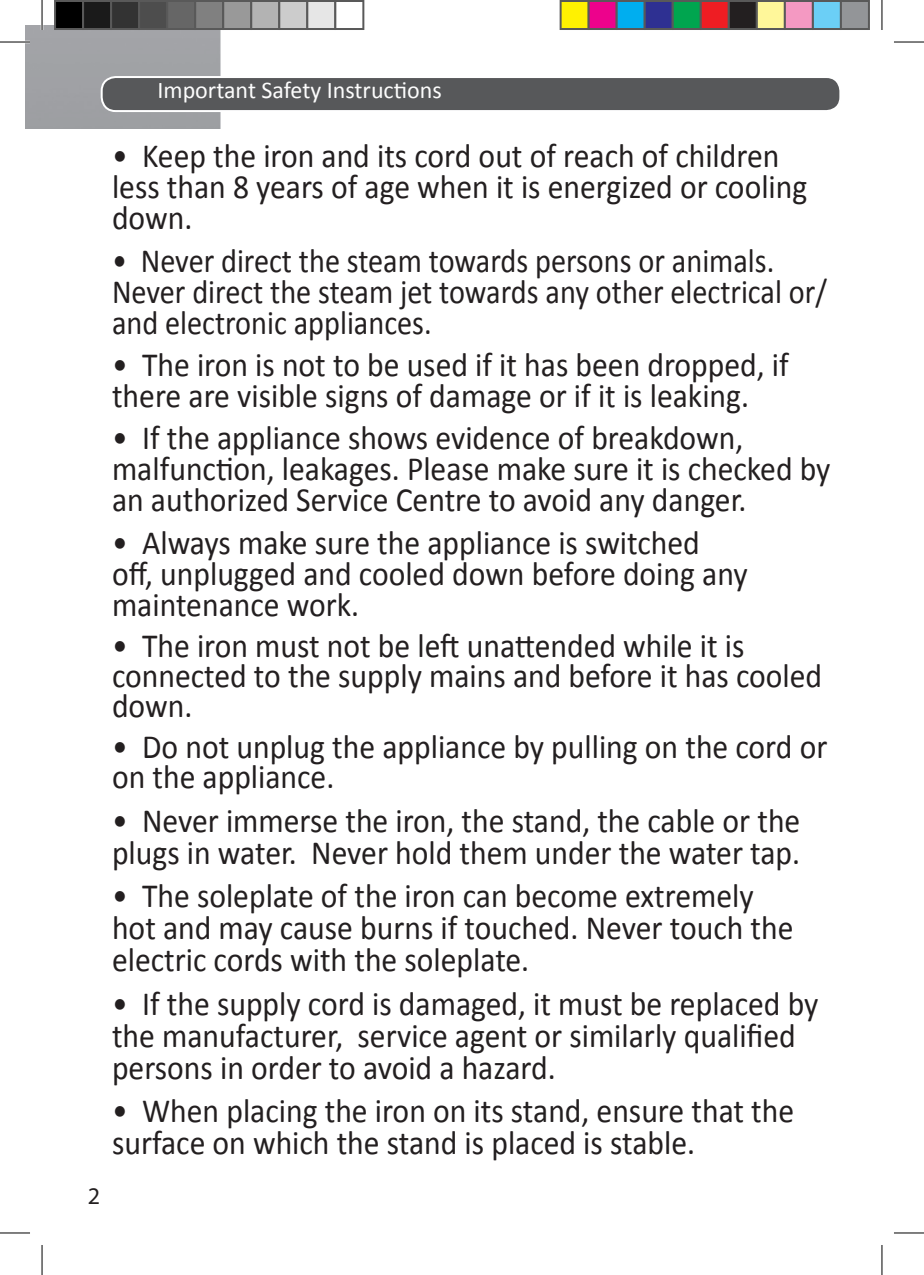
<style>
.page{position:relative;width:924px;height:1275px;background:#fff}
.page>*{position:absolute;margin:0;border:0;box-sizing:border-box;transform-origin:0 0}
.t1{font:34px/31px "Calibri";color:#231f20;scale:.93 1}
.t2{font:34px/31px "Calibri";color:#231f20;scale:.89 1}
.t3{font:24px "Calibri";color:#fdfdfd}
.t4{font:24px "Myriad Pro";color:#231f20}
</style>
<div class="page">
<img style="left:25px;top:25px;width:340px;height:104px">
<div style="left:102px;top:77px;width:738px;height:34px;background:#57585a;border-radius:14px"></div>
<div style="left:101px;top:76px;width:740px;height:36px;border:2px solid #fff;border-radius:14px"></div>
<hr style="left:0;top:41px;width:30px;height:2px;background:#fff">
<hr style="left:41px;top:0;width:2px;height:30px;background:#fff">
<hr style="left:0;top:42px;width:30px;height:1px;background:#000">
<hr style="left:893px;top:42px;width:30px;height:1px;background:#000">
<hr style="left:0;top:1232px;width:30px;height:1px;background:#000">
<hr style="left:893px;top:1232px;width:30px;height:1px;background:#000">
<hr style="left:42px;top:0;width:1px;height:30px;background:#000">
<hr style="left:42px;top:1245px;width:1px;height:30px;background:#000">
<hr style="left:881px;top:0;width:1px;height:30px;background:#000">
<hr style="left:881px;top:1245px;width:1px;height:30px;background:#000">
<div style="left:55px;top:1px;width:28px;height:28px;background:#000"></div>
<div style="left:54px;top:0;width:30px;height:30px;border:2px solid #595959"></div>
<div style="left:83px;top:1px;width:28px;height:28px;background:#1a1a1a"></div>
<div style="left:82px;top:0;width:30px;height:30px;border:2px solid #595959"></div>
<div style="left:111px;top:1px;width:28px;height:28px;background:#333"></div>
<div style="left:110px;top:0;width:30px;height:30px;border:2px solid #595959"></div>
<div style="left:139px;top:1px;width:28px;height:28px;background:#4d4d4d"></div>
<div style="left:138px;top:0;width:30px;height:30px;border:2px solid #595959"></div>
<div style="left:167px;top:1px;width:28px;height:28px;background:#666"></div>
<div style="left:166px;top:0;width:30px;height:30px;border:2px solid #595959"></div>
<div style="left:195px;top:1px;width:28px;height:28px;background:#808080"></div>
<div style="left:194px;top:0;width:30px;height:30px;border:2px solid #595959"></div>
<div style="left:223px;top:1px;width:28px;height:28px;background:#999"></div>
<div style="left:222px;top:0;width:30px;height:30px;border:2px solid #595959"></div>
<div style="left:251px;top:1px;width:28px;height:28px;background:#b3b3b3"></div>
<div style="left:250px;top:0;width:30px;height:30px;border:2px solid #595959"></div>
<div style="left:279px;top:1px;width:28px;height:28px;background:#ccc"></div>
<div style="left:278px;top:0;width:30px;height:30px;border:2px solid #595959"></div>
<div style="left:307px;top:1px;width:28px;height:28px;background:#e6e6e6"></div>
<div style="left:306px;top:0;width:30px;height:30px;border:2px solid #595959"></div>
<div style="left:335px;top:1px;width:28px;height:28px;background:#fff"></div>
<div style="left:334px;top:0;width:30px;height:30px;border:2px solid #595959"></div>
<div style="left:560px;top:1px;width:28px;height:28px;background:#fff101"></div>
<div style="left:559px;top:0;width:30px;height:30px;border:2px solid #595959"></div>
<div style="left:588px;top:1px;width:28px;height:28px;background:#ed028c"></div>
<div style="left:587px;top:0;width:30px;height:30px;border:2px solid #595959"></div>
<div style="left:616px;top:1px;width:28px;height:28px;background:#00aeef"></div>
<div style="left:615px;top:0;width:30px;height:30px;border:2px solid #595959"></div>
<div style="left:644px;top:1px;width:28px;height:28px;background:#2e3092"></div>
<div style="left:643px;top:0;width:30px;height:30px;border:2px solid #595959"></div>
<div style="left:672px;top:1px;width:28px;height:28px;background:#00a54f"></div>
<div style="left:671px;top:0;width:30px;height:30px;border:2px solid #595959"></div>
<div style="left:700px;top:1px;width:28px;height:28px;background:#ee1d23"></div>
<div style="left:699px;top:0;width:30px;height:30px;border:2px solid #595959"></div>
<div style="left:728px;top:1px;width:28px;height:28px;background:#231f20"></div>
<div style="left:727px;top:0;width:30px;height:30px;border:2px solid #595959"></div>
<div style="left:756px;top:1px;width:28px;height:28px;background:#fff79a"></div>
<div style="left:755px;top:0;width:30px;height:30px;border:2px solid #595959"></div>
<div style="left:784px;top:1px;width:28px;height:28px;background:#f499c2"></div>
<div style="left:783px;top:0;width:30px;height:30px;border:2px solid #595959"></div>
<div style="left:812px;top:1px;width:28px;height:28px;background:#6bcff6"></div>
<div style="left:811px;top:0;width:30px;height:30px;border:2px solid #595959"></div>
<div style="left:840px;top:1px;width:28px;height:28px;background:#939598"></div>
<div style="left:839px;top:0;width:30px;height:30px;border:2px solid #595959"></div>
<p class="t3" style="left:157px;top:75px;width:286px">Important Safety Instructions</p>
<p class="t4" style="left:88px;top:1180px;width:14px">2</p>
<p class="t1" style="left:112px;top:141px;width:748px">• Keep the iron and its cord out of reach of children less than 8 years of age when it is energized or cooling down.</p>
<p class="t2" style="left:112px;top:245px;width:804px">• Never direct the steam towards persons or animals.<br>Never direct the steam jet towards any other electrical or/ and electronic appliances.</p>
<p class="t1" style="left:112px;top:349px;width:728px">• The iron is not to be used if it has been dropped, if there are visible signs of damage or if it is leaking.</p>
<p class="t1" style="left:112px;top:423px;width:773px">• If the appliance shows evidence of breakdown, malfunction, leakages. Please make sure it is checked by an authorized Service Centre to avoid any danger.</p>
<p class="t1" style="left:112px;top:527px;width:684px">• Always make sure the appliance is switched off, unplugged and cooled down before doing any maintenance work.</p>
<p class="t1" style="left:112px;top:631px;width:764px;line-height:30px">• The iron must not be left unattended while it is connected to the supply mains and before it has cooled down.</p>
<p class="t1" style="left:112px;top:732px;width:770px;line-height:30px">• Do not unplug the appliance by pulling on the cord or on the appliance.</p>
<p class="t1" style="left:112px;top:804px;width:741px;line-height:32px">• Never immerse the iron, the stand, the cable or the plugs in water. Never hold them under the water tap.</p>
<p class="t1" style="left:112px;top:880px;width:733px;line-height:32px">• The soleplate of the iron can become extremely hot and may cause burns if touched. Never touch the electric cords with the soleplate.</p>
<p class="t1" style="left:112px;top:987px;width:760px;line-height:32px">• If the supply cord is damaged, it must be replaced by the manufacturer, service agent or similarly qualified persons in order to avoid a hazard.</p>
<p class="t1" style="left:112px;top:1094px;width:734px;line-height:32px">• When placing the iron on its stand, ensure that the surface on which the stand is placed is stable.</p>
</div>
